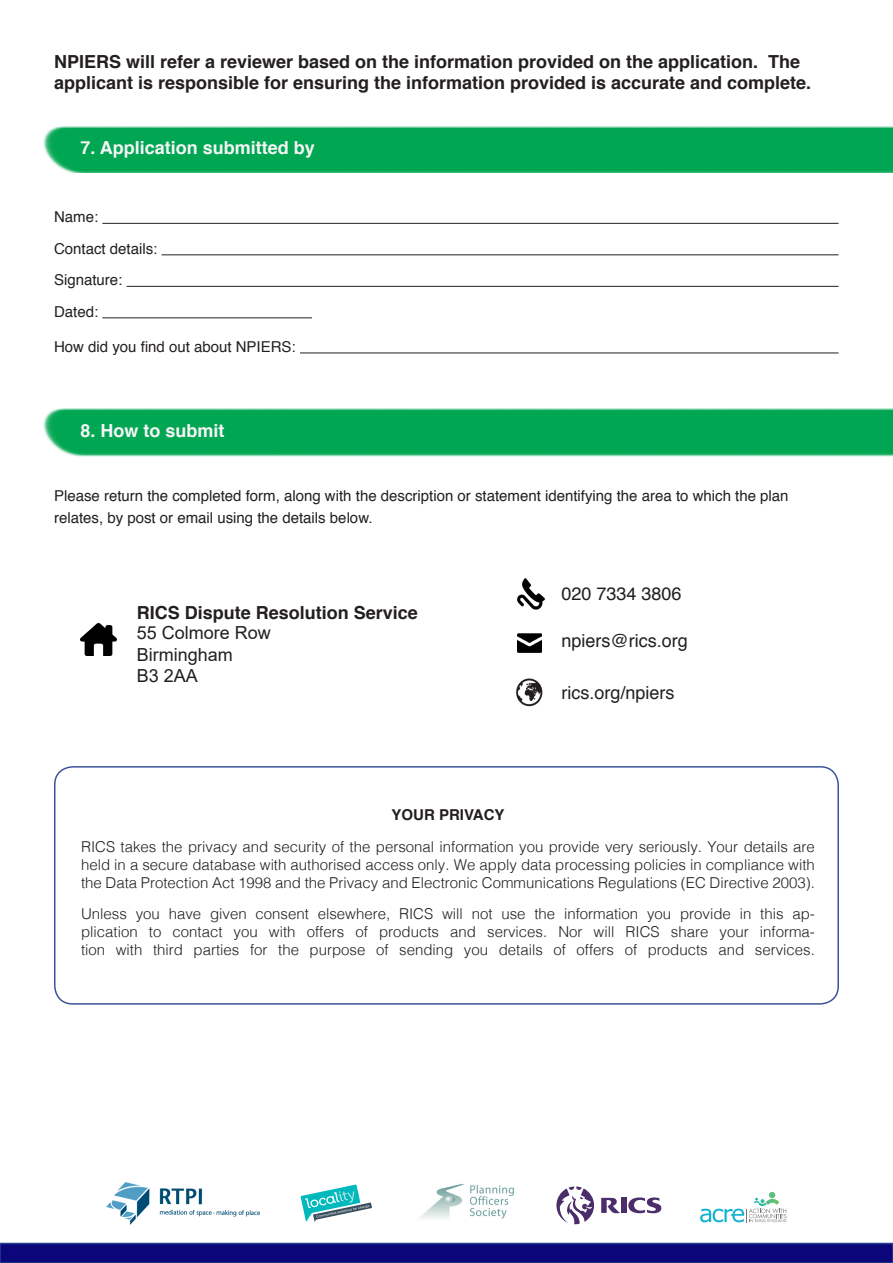
<style>
.page{position:relative;width:893px;height:1263px;background:#fff}
.page>*{position:absolute;margin:0;border:0;box-sizing:border-box;transform-origin:0 0}
.t1{font:700 18px/21.1px "Helvetica";color:#231f20}
.t2{font:18px "Helvetica";color:#231f20}
.t3{font:700 18px "Helvetica";color:#f5f5f6}
.t4{font:300 15px/18px "Helvetica";color:#231f20;text-align:justify}
.t5{font:15px/21.6px "Helvetica";color:#231f20}
.t6{font:700 15px "Helvetica";color:#231f20}
.s1{font-family:"Arial";font-weight:400}
</style>
<div class="page">
<img style="left:43px;top:126px;width:850px;height:47px">
<hr style="left:102px;top:223px;width:737px;height:1px;background:#231f20">
<hr style="left:162px;top:254px;width:677px;height:1px;background:#231f20">
<hr style="left:127px;top:286px;width:712px;height:1px;background:#231f20">
<hr style="left:102px;top:317px;width:210px;height:1px;background:#231f20">
<hr style="left:300px;top:353px;width:539px;height:1px;background:#231f20">
<img style="left:43px;top:409px;width:850px;height:48px">
<div style="left:54px;top:766px;width:785px;height:239px;border:2px solid #253f8e;border-radius:18px"></div>
<div style="left:3px;top:1246px;width:887px;height:14px;background:#0b067a"></div>
<div style="left:0;top:1243px;width:893px;height:20px;border:2px solid #253f8e"></div>
<img style="left:106px;top:1183px;width:154px;height:41px">
<svg style="left:700px;top:1192px;width:86px;height:30px"></svg>
<svg style="left:301px;top:1184px;width:71px;height:38px"></svg>
<svg style="left:628px;top:1197px;width:33px;height:16px"></svg>
<div style="left:621px;top:1198px;width:6px;height:15px;background:#4a2d69"></div>
<svg style="left:601px;top:1198px;width:19px;height:15px"></svg>
<svg style="left:556px;top:1186px;width:38px;height:38px"></svg>
<img style="left:419px;top:1184px;width:95px;height:35px">
<img style="left:518px;top:633px;width:23px;height:20px">
<img style="left:80px;top:624px;width:36px;height:32px">
<img style="left:516px;top:678px;width:27px;height:29px">
<img style="left:517px;top:578px;width:28px;height:32px">
<p class="t1" style="left:54px;top:51px;width:748px">NPIERS will refer a reviewer based on the information provided on the application. The</p>
<p class="t1" style="left:54px;top:72px;width:759px">applicant is responsible for ensuring the information provided is accurate and complete.</p>
<p class="t3" style="left:80px;top:133px;width:236px">7. Application submitted by</p>
<p class="t5" style="left:54px;top:207px;width:46px">Name:</p>
<p class="t5" style="left:54px;top:238px;width:105px">Contact details:</p>
<p class="t5" style="left:54px;top:270px;width:70px">Signature:</p>
<p class="t5" style="left:54px;top:301px;width:46px">Dated:</p>
<p class="t5" style="left:54px;top:336px;width:243px">How did you find out about NPIERS:</p>
<p class="t3" style="left:80px;top:416px;width:146px">8. How to submit</p>
<p class="t5" style="left:54px;top:486px;width:736px">Please return the completed form, along with the description or statement identifying the area to which the plan relates, by post or email using the details below.</p>
<p class="t1" style="left:137px;top:602px;width:283px">RICS Dispute Resolution Service<br><span class="s1">55 Colmore Row<br>Birmingham<br>B3 2AA</span></p>
<p class="t2" style="left:561px;top:580px;width:122px">020 7334 3806</p>
<p class="t2" style="left:561px;top:627px;width:128px">npiers@rics.org</p>
<p class="t2" style="left:561px;top:679px;width:115px">rics.org/npiers</p>
<p class="t6" style="left:392px;top:803px;width:115px">YOUR PRIVACY</p>
<p class="t4" style="left:81px;top:836px;width:735px">RICS takes the privacy and security of the personal information you provide very seriously. Your details are held in a secure database with authorised access only. We apply data processing policies in compliance with the Data Protection Act 1998 and the Privacy and Electronic Communications Regulations (EC Directive 2003).</p>
<p class="t4" style="left:81px;top:904px;width:735px">Unless you have given consent elsewhere, RICS will not use the information you provide in this ap&shy;plication to contact you with offers of products and services. Nor will RICS share your informa&shy;tion with third parties for the purpose of sending you details of offers of products and services.</p>
</div>
